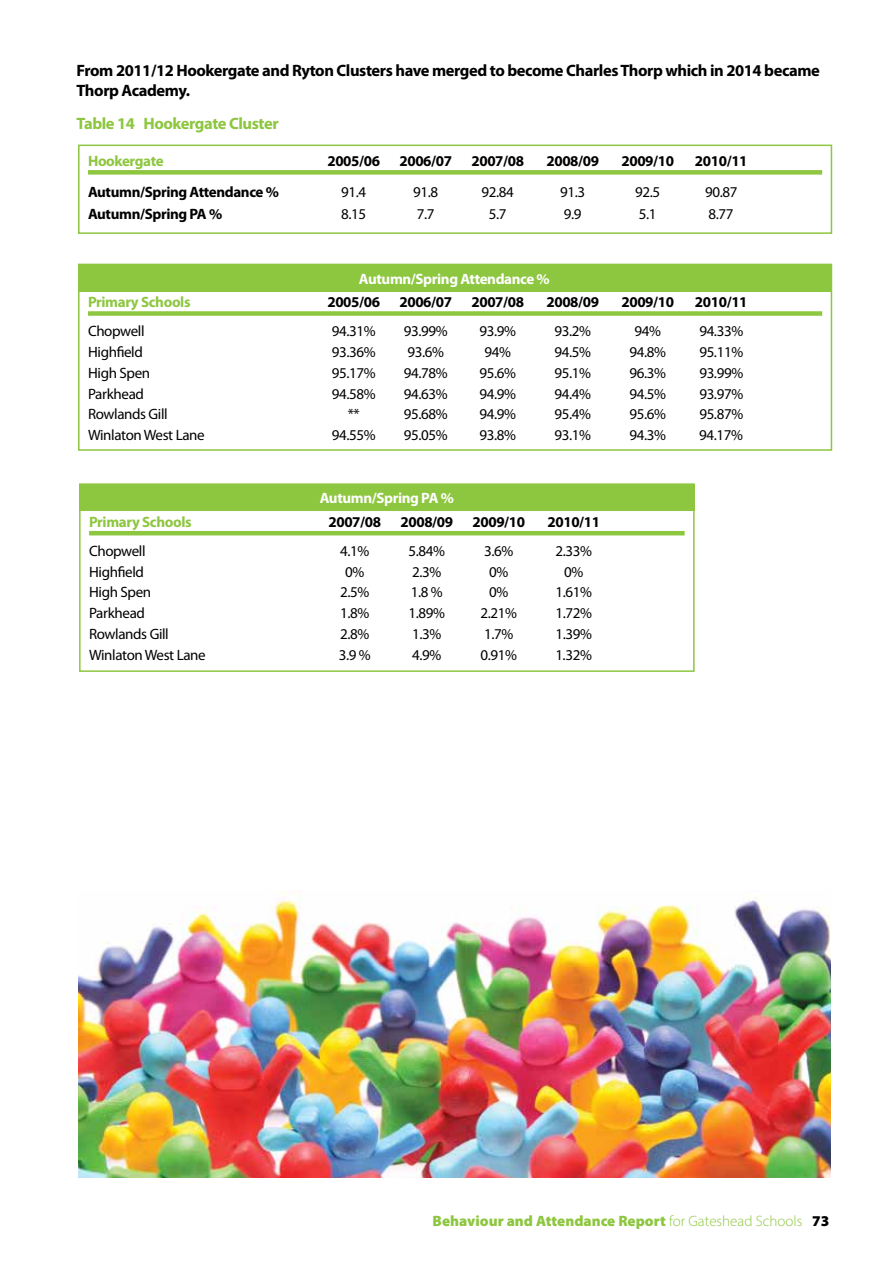
<style>
.page{position:relative;width:893px;height:1263px;background:#fff}
.page>*{position:absolute;margin:0;border:0;box-sizing:border-box;transform-origin:0 0}
.t1{font:700 16.5px/19.8px "Myriad Pro";letter-spacing:-.025em;color:#000}
.t2{font:700 16.5px "Myriad Pro";letter-spacing:-.025em;color:#8dc63f}
.t3{font:15px "Myriad Pro";letter-spacing:-.025em;color:#000}
.t4{font:700 15px "Myriad Pro";letter-spacing:-.025em;color:#000}
.t5{font:900 15px "Myriad Pro";color:#8dc63f}
.t6{font:700 15px "Myriad Pro";letter-spacing:-.025em;color:#fff}
.t7{font:700 15px "Myriad Pro";letter-spacing:-.025em;color:#8dc63f}
.s1{font-weight:300}
.s2{color:#000}
</style>
<div class="page">
<div style="left:88px;top:170px;width:734px;height:5px;background:#8dc63f"></div>
<div style="left:78px;top:145px;width:754px;height:89px;border:2px solid #8dc63f"></div>
<div style="left:88px;top:311px;width:734px;height:5px;background:#8dc63f"></div>
<div style="left:78px;top:264px;width:754px;height:187px;border:2px solid #8dc63f"></div>
<div style="left:78px;top:265px;width:753px;height:26px;background:#8dc63f"></div>
<hr style="left:89px;top:531px;width:596px;height:4px;background:#8dc63f">
<div style="left:79px;top:483px;width:616px;height:189px;border:2px solid #8dc63f"></div>
<div style="left:79px;top:484px;width:616px;height:27px;background:#8dc63f"></div>
<img style="left:78px;top:891px;width:753px;height:287px">
<p class="t1" style="left:77px;top:61px;width:745px">From 2011/12 Hookergate and Ryton Clusters have merged to become Charles Thorp which in 2014 became<br>Thorp Academy.</p>
<p class="t2" style="left:77px;top:114px;width:204px">Table 14 Hookergate Cluster</p>
<p class="t7" style="left:88px;top:152px;width:77px">Hookergate</p>
<p class="t4" style="left:327px;top:152px;width:54px">2005/06</p>
<p class="t4" style="left:399px;top:152px;width:54px">2006/07</p>
<p class="t4" style="left:471px;top:152px;width:54px">2007/08</p>
<p class="t4" style="left:546px;top:152px;width:54px">2008/09</p>
<p class="t4" style="left:621px;top:152px;width:54px">2009/10</p>
<p class="t4" style="left:695px;top:152px;width:54px">2010/11</p>
<p class="t4" style="left:88px;top:183px;width:192px">Autumn/Spring Attendance %</p>
<p class="t3" style="left:341px;top:183px;width:27px">91.4</p>
<p class="t3" style="left:413px;top:183px;width:27px">91.8</p>
<p class="t3" style="left:482px;top:183px;width:34px">92.84</p>
<p class="t3" style="left:560px;top:183px;width:27px">91.3</p>
<p class="t3" style="left:635px;top:183px;width:27px">92.5</p>
<p class="t3" style="left:705px;top:183px;width:34px">90.87</p>
<p class="t4" style="left:88px;top:205px;width:136px">Autumn/Spring PA %</p>
<p class="t3" style="left:341px;top:206px;width:27px">8.15</p>
<p class="t3" style="left:417px;top:206px;width:19px">7.7</p>
<p class="t3" style="left:489px;top:206px;width:19px">5.7</p>
<p class="t3" style="left:564px;top:206px;width:19px">9.9</p>
<p class="t3" style="left:639px;top:206px;width:19px">5.1</p>
<p class="t3" style="left:709px;top:206px;width:27px">8.77</p>
<p class="t6" style="left:359px;top:270px;width:192px">Autumn/Spring Attendance %</p>
<p class="t7" style="left:88px;top:294px;width:104px">Primary Schools</p>
<p class="t4" style="left:327px;top:294px;width:54px">2005/06</p>
<p class="t4" style="left:399px;top:294px;width:54px">2006/07</p>
<p class="t4" style="left:471px;top:294px;width:54px">2007/08</p>
<p class="t4" style="left:546px;top:294px;width:54px">2008/09</p>
<p class="t4" style="left:621px;top:294px;width:54px">2009/10</p>
<p class="t4" style="left:695px;top:294px;width:54px">2010/11</p>
<p class="t3" style="left:88px;top:323px;width:58px">Chopwell</p>
<p class="t3" style="left:332px;top:323px;width:45px">94.31%</p>
<p class="t3" style="left:404px;top:323px;width:45px">93.99%</p>
<p class="t3" style="left:479px;top:323px;width:38px">93.9%</p>
<p class="t3" style="left:554px;top:323px;width:38px">93.2%</p>
<p class="t3" style="left:634px;top:323px;width:28px">94%</p>
<p class="t3" style="left:699px;top:323px;width:45px">94.33%</p>
<p class="t3" style="left:88px;top:344px;width:56px">Highfield</p>
<p class="t3" style="left:332px;top:344px;width:45px">93.36%</p>
<p class="t3" style="left:407px;top:344px;width:38px">93.6%</p>
<p class="t3" style="left:484px;top:344px;width:28px">94%</p>
<p class="t3" style="left:554px;top:344px;width:38px">94.5%</p>
<p class="t3" style="left:629px;top:344px;width:38px">94.8%</p>
<p class="t3" style="left:699px;top:344px;width:45px">95.11%</p>
<p class="t3" style="left:88px;top:364px;width:64px">High Spen</p>
<p class="t3" style="left:332px;top:364px;width:45px">95.17%</p>
<p class="t3" style="left:404px;top:364px;width:45px">94.78%</p>
<p class="t3" style="left:479px;top:364px;width:38px">95.6%</p>
<p class="t3" style="left:554px;top:364px;width:38px">95.1%</p>
<p class="t3" style="left:629px;top:364px;width:38px">96.3%</p>
<p class="t3" style="left:699px;top:364px;width:45px">93.99%</p>
<p class="t3" style="left:88px;top:385px;width:57px">Parkhead</p>
<p class="t3" style="left:332px;top:385px;width:45px">94.58%</p>
<p class="t3" style="left:404px;top:385px;width:45px">94.63%</p>
<p class="t3" style="left:479px;top:385px;width:38px">94.9%</p>
<p class="t3" style="left:554px;top:385px;width:38px">94.4%</p>
<p class="t3" style="left:629px;top:385px;width:38px">94.5%</p>
<p class="t3" style="left:699px;top:385px;width:45px">93.97%</p>
<p class="t3" style="left:88px;top:406px;width:81px">Rowlands Gill</p>
<p class="t3" style="left:348px;top:406px;width:14px">**</p>
<p class="t3" style="left:404px;top:406px;width:45px">95.68%</p>
<p class="t3" style="left:479px;top:406px;width:38px">94.9%</p>
<p class="t3" style="left:554px;top:406px;width:38px">95.4%</p>
<p class="t3" style="left:629px;top:406px;width:38px">95.6%</p>
<p class="t3" style="left:699px;top:406px;width:45px">95.87%</p>
<p class="t3" style="left:88px;top:427px;width:118px">Winlaton West Lane</p>
<p class="t3" style="left:332px;top:427px;width:45px">94.55%</p>
<p class="t3" style="left:404px;top:427px;width:45px">95.05%</p>
<p class="t3" style="left:479px;top:427px;width:38px">93.8%</p>
<p class="t3" style="left:554px;top:427px;width:38px">93.1%</p>
<p class="t3" style="left:629px;top:427px;width:38px">94.3%</p>
<p class="t3" style="left:699px;top:427px;width:45px">94.17%</p>
<p class="t6" style="left:320px;top:490px;width:136px">Autumn/Spring PA %</p>
<p class="t7" style="left:89px;top:513px;width:104px">Primary Schools</p>
<p class="t4" style="left:328px;top:513px;width:54px">2007/08</p>
<p class="t4" style="left:400px;top:513px;width:54px">2008/09</p>
<p class="t4" style="left:472px;top:513px;width:54px">2009/10</p>
<p class="t4" style="left:547px;top:513px;width:54px">2010/11</p>
<p class="t3" style="left:89px;top:543px;width:58px">Chopwell</p>
<p class="t3" style="left:340px;top:543px;width:31px">4.1%</p>
<p class="t3" style="left:409px;top:543px;width:38px">5.84%</p>
<p class="t3" style="left:484px;top:543px;width:31px">3.6%</p>
<p class="t3" style="left:556px;top:543px;width:38px">2.33%</p>
<p class="t3" style="left:89px;top:563px;width:56px">Highfield</p>
<p class="t3" style="left:345px;top:563px;width:21px">0%</p>
<p class="t3" style="left:412px;top:563px;width:31px">2.3%</p>
<p class="t3" style="left:489px;top:563px;width:21px">0%</p>
<p class="t3" style="left:564px;top:563px;width:21px">0%</p>
<p class="t3" style="left:89px;top:584px;width:64px">High Spen</p>
<p class="t3" style="left:340px;top:584px;width:31px">2.5%</p>
<p class="t3" style="left:411px;top:584px;width:34px">1.8 %</p>
<p class="t3" style="left:489px;top:584px;width:21px">0%</p>
<p class="t3" style="left:555px;top:584px;width:38px">1.61%</p>
<p class="t3" style="left:89px;top:605px;width:57px">Parkhead</p>
<p class="t3" style="left:340px;top:605px;width:31px">1.8%</p>
<p class="t3" style="left:408px;top:605px;width:38px">1.89%</p>
<p class="t3" style="left:480px;top:605px;width:38px">2.21%</p>
<p class="t3" style="left:555px;top:605px;width:38px">1.72%</p>
<p class="t3" style="left:89px;top:626px;width:81px">Rowlands Gill</p>
<p class="t3" style="left:340px;top:626px;width:31px">2.8%</p>
<p class="t3" style="left:412px;top:626px;width:31px">1.3%</p>
<p class="t3" style="left:484px;top:626px;width:31px">1.7%</p>
<p class="t3" style="left:555px;top:626px;width:38px">1.39%</p>
<p class="t3" style="left:89px;top:646px;width:118px">Winlaton West Lane</p>
<p class="t3" style="left:339px;top:646px;width:34px">3.9 %</p>
<p class="t3" style="left:412px;top:646px;width:31px">4.9%</p>
<p class="t3" style="left:480px;top:646px;width:38px">0.91%</p>
<p class="t3" style="left:555px;top:646px;width:38px">1.32%</p>
<p class="t5" style="left:433px;top:1211px;width:398px">Behaviour and Attendance Report <span class="s1">for Gateshead Schools</span> <span class="s2">73</span></p>
</div>
